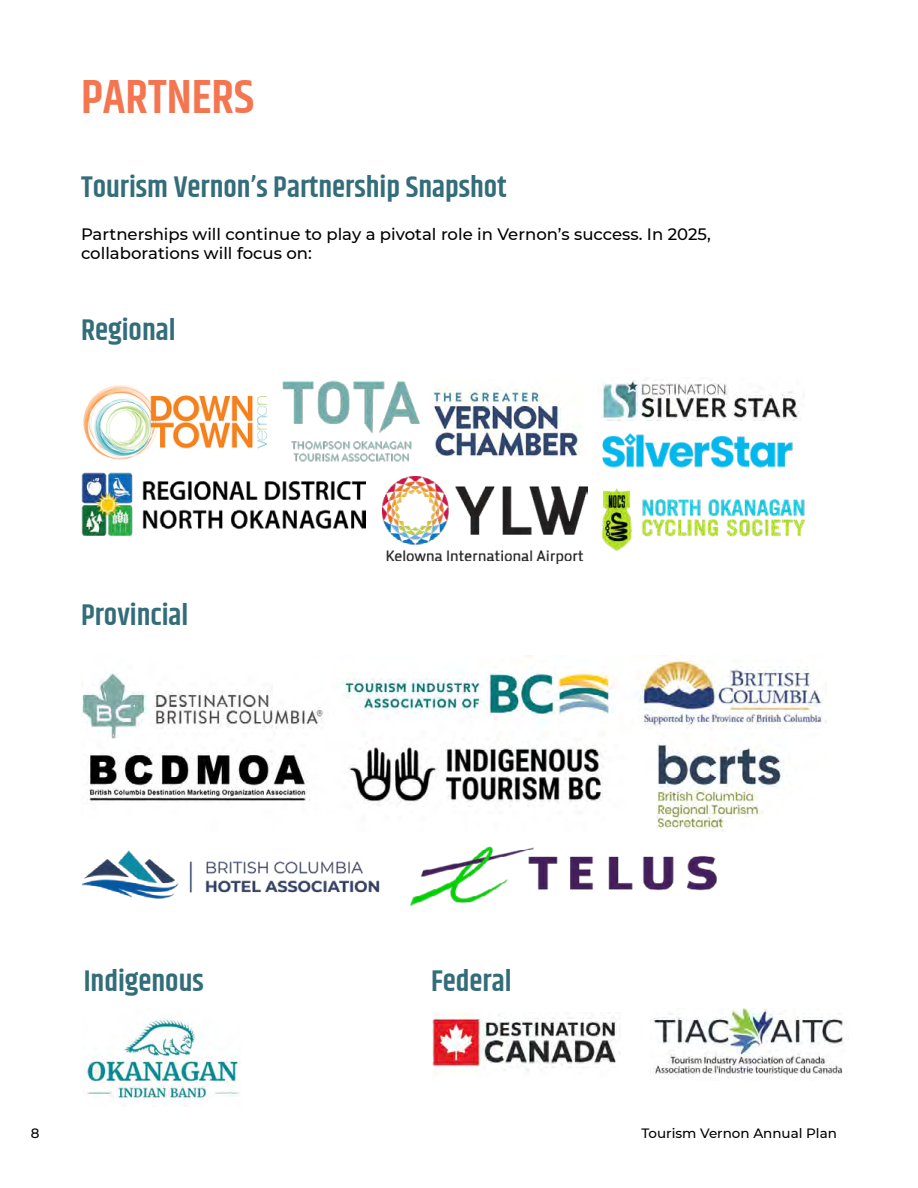
<style>
.page{position:relative;width:918px;height:1188px;background:#fff}
.page>*{position:absolute;margin:0;border:0;box-sizing:border-box;transform-origin:0 0}
.t1{font:600 48px "Khand";color:#f47651}
.t2{font:600 30px "Khand";color:#336d7a}
.t3{font:500 16.5px/19.8px "Montserrat";color:#000}
.t4{font:500 13.5px "Montserrat";color:#000}
</style>
<div class="page">
<img style="left:83px;top:385px;width:185px;height:75px">
<img style="left:86px;top:1018px;width:155px;height:89px">
<img style="left:282px;top:380px;width:138px;height:82px">
<img style="left:81px;top:473px;width:285px;height:62px">
<img style="left:382px;top:476px;width:206px;height:87px">
<img style="left:81px;top:659px;width:746px;height:172px">
<img style="left:82px;top:850px;width:298px;height:49px">
<img style="left:410px;top:846px;width:307px;height:60px">
<img style="left:602px;top:433px;width:191px;height:35px">
<img style="left:603px;top:488px;width:203px;height:63px">
<img style="left:432px;top:1012px;width:185px;height:62px">
<img style="left:652px;top:1008px;width:197px;height:70px">
<img style="left:602px;top:377px;width:197px;height:44px">
<img style="left:433px;top:387px;width:149px;height:70px">
<h1 class="t1" style="left:81px;top:65px;width:175px">PARTNERS</h1>
<h2 class="t2" style="left:81px;top:167px;width:427px">Tourism Vernon’s Partnership Snapshot</h2>
<p class="t3" style="left:81px;top:223px;width:631px">Partnerships will continue to play a pivotal role in Vernon’s success. In 2025, collaborations will focus on:</p>
<h2 class="t2" style="left:81px;top:310px;width:96px">Regional</h2>
<h2 class="t2" style="left:81px;top:596px;width:109px">Provincial</h2>
<h2 class="t2" style="left:84px;top:961px;width:122px">Indigenous</h2>
<h2 class="t2" style="left:431px;top:961px;width:82px">Federal</h2>
<p class="t4" style="left:31px;top:1124px;width:10px">8</p>
<p class="t4" style="left:641px;top:1124px;width:197px">Tourism Vernon Annual Plan</p>
</div>
